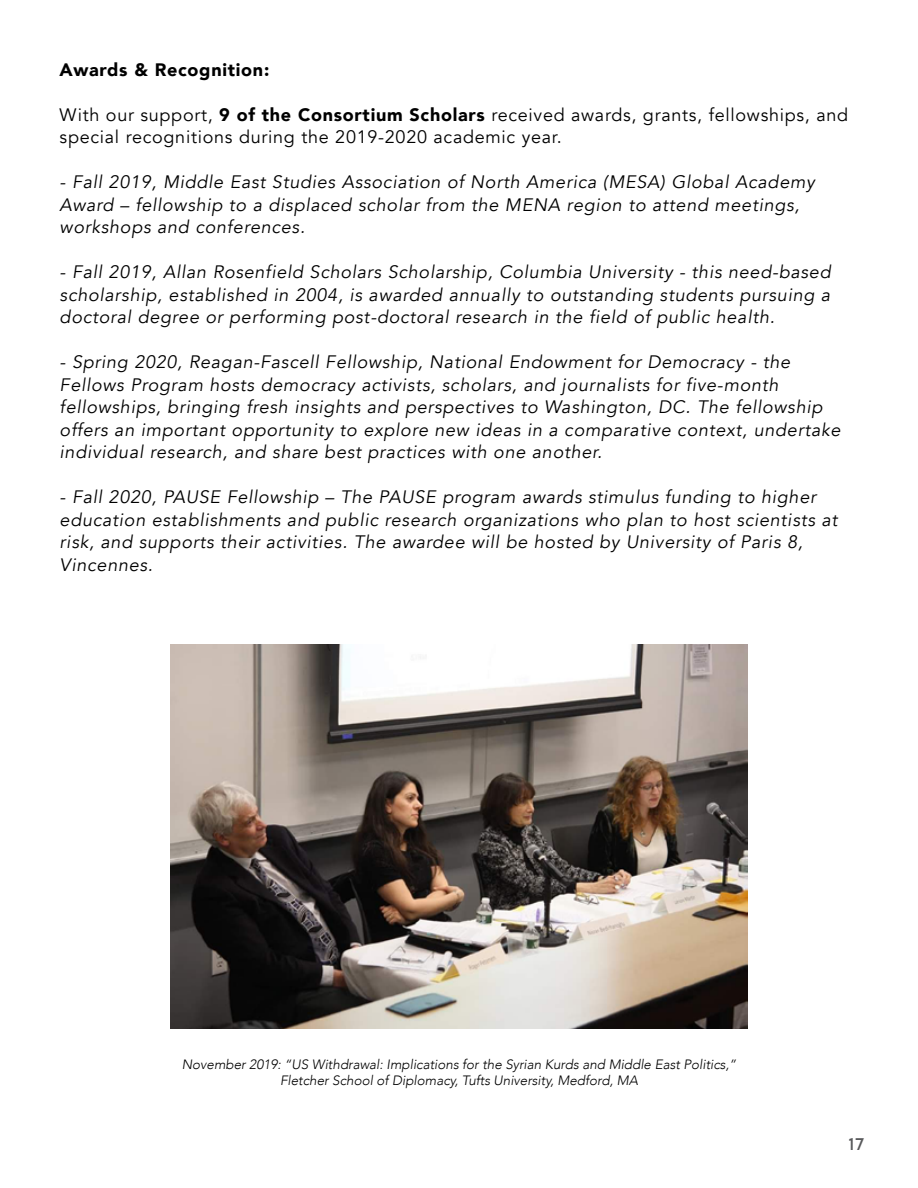
<style>
.page{position:relative;width:918px;height:1188px;background:#fff}
.page>*{position:absolute;margin:0;border:0;box-sizing:border-box;transform-origin:0 0}
.t1{font:italic 18px/22.5px "Avenir";letter-spacing:.04em;color:#000}
.t2{font:18px/22.5px "Avenir";letter-spacing:.04em;color:#000}
.t3{font:900 18px "Avenir";letter-spacing:.04em;color:#000}
.t4{font:15px "LEMONMILK";color:#58595b}
.t5{font:italic 300 13.5px/16.2px "Avenir";color:#000;text-align:center}
.s1{font-weight:900}
</style>
<div class="page">
<img style="left:171px;top:644px;width:576px;height:385px">
<p class="t3" style="left:60px;top:54px;width:211px">Awards &amp; Recognition:</p>
<p class="t2" style="left:60px;top:104px;width:790px">With our support, <span class="s1">9 of the Consortium Scholars</span> received awards, grants, fellowships, and special recognitions during the 2019-2020 academic year.</p>
<p class="t1" style="left:60px;top:171px;width:757px">- Fall 2019, Middle East Studies Association of North America (MESA) Global Academy<br>Award – fellowship to a displaced scholar from the MENA region to attend meetings, workshops and conferences.</p>
<p class="t1" style="left:60px;top:261px;width:773px;text-align:justify">- Fall 2019, Allan Rosenfield Scholars Scholarship, Columbia University - this need-based scholarship, established in 2004, is awarded annually to outstanding students pursuing a doctoral degree or performing post-doctoral research in the field of public health.</p>
<p class="t1" style="left:60px;top:351px;width:782px">- Spring 2020, Reagan-Fascell Fellowship, National Endowment for Democracy - the Fellows Program hosts democracy activists, scholars, and journalists for five-month fellowships, bringing fresh insights and perspectives to Washington, DC. The fellowship offers an important opportunity to explore new ideas in a comparative context, undertake individual research, and share best practices with one another.</p>
<p class="t1" style="left:60px;top:486px;width:779px">- Fall 2020, PAUSE Fellowship – The PAUSE program awards stimulus funding to higher education establishments and public research organizations who plan to host scientists at risk, and supports their activities. The awardee will be hosted by University of Paris 8, Vincennes.</p>
<p class="t5" style="left:182px;top:1056px;width:556px">November 2019: “US Withdrawal: Implications for the Syrian Kurds and Middle East Politics,”<br>Fletcher School of Diplomacy, Tufts University, Medford, MA</p>
<p class="t4" style="left:849px;top:1135px;width:17px">17</p>
</div>
